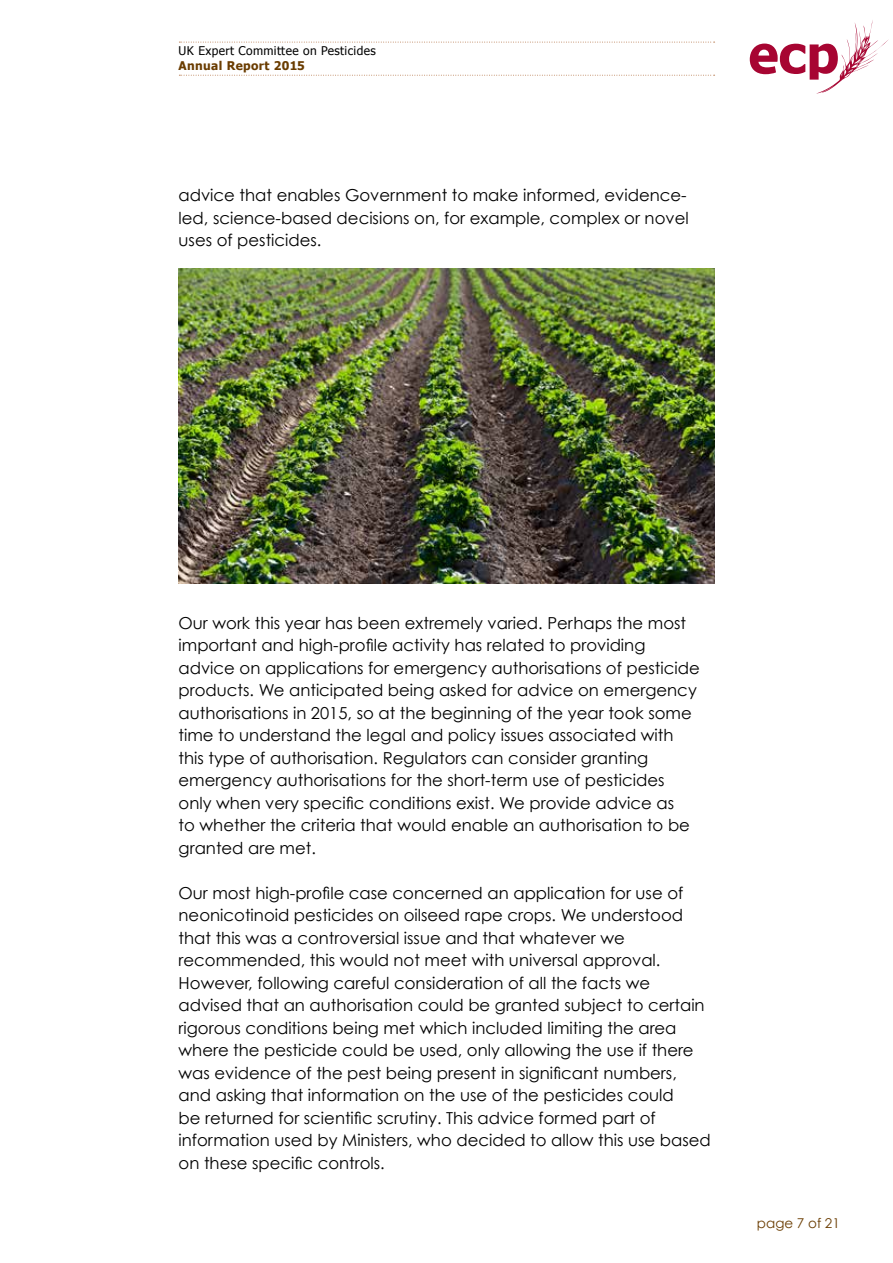
<style>
.page{position:relative;width:893px;height:1263px;background:#fff}
.page>*{position:absolute;margin:0;border:0;box-sizing:border-box;transform-origin:0 0}
.t1{font:700 60px "Myriad Pro";color:#a70532}
.t2{font:16.5px/22.5px "Century Gothic";color:#000}
.t3{font:13.5px "Century Gothic";color:#6a3c00}
.t4{font:12px "Tahoma";letter-spacing:.03em;color:#000}
.t5{font:700 12px "Tahoma";letter-spacing:.03em;color:#6a3c00}
</style>
<div class="page">
<svg style="left:179px;top:42px;width:536px;height:1px"></svg>
<svg style="left:179px;top:75px;width:536px;height:1px"></svg>
<svg style="left:780px;top:20px;width:109px;height:74px"></svg>
<img style="left:178px;top:269px;width:537px;height:315px">
<p class="t4" style="left:179px;top:43px;width:199px">UK Expert Committee on Pesticides</p>
<p class="t5" style="left:179px;top:57px;width:128px">Annual Report 2015</p>
<p class="t2" style="left:179px;top:184px;width:512px;text-align:justify">advice that enables Government to make informed, evidence&shy;led, science-based decisions on, for example, complex or novel uses of pesticides.</p>
<h1 class="t1" style="left:748px;top:14px;width:33px">e</h1>
<p class="t2" style="left:179px;top:611px;width:523px">Our work this year has been extremely varied. Perhaps the most important and high-profile activity has related to providing advice on applications for emergency authorisations of pesticide products. We anticipated being asked for advice on emergency authorisations in 2015, so at the beginning of the year took some time to understand the legal and policy issues associated with this type of authorisation. Regulators can consider granting emergency authorisations for the short-term use of pesticides only when very specific conditions exist. We provide advice as<br>to whether the criteria that would enable an authorisation to be granted are met.</p>
<p class="t2" style="left:179px;top:881px;width:534px">Our most high-profile case concerned an application for use of neonicotinoid pesticides on oilseed rape crops. We understood that this was a controversial issue and that whatever we recommended, this would not meet with universal approval.<br>However, following careful consideration of all the facts we advised that an authorisation could be granted subject to certain rigorous conditions being met which included limiting the area where the pesticide could be used, only allowing the use if there was evidence of the pest being present in significant numbers, and asking that information on the use of the pesticides could<br>be returned for scientific scrutiny. This advice formed part of information used by Ministers, who decided to allow this use based on these specific controls.</p>
<p class="t3" style="left:757px;top:1214px;width:85px">page 7 of 21</p>
</div>
